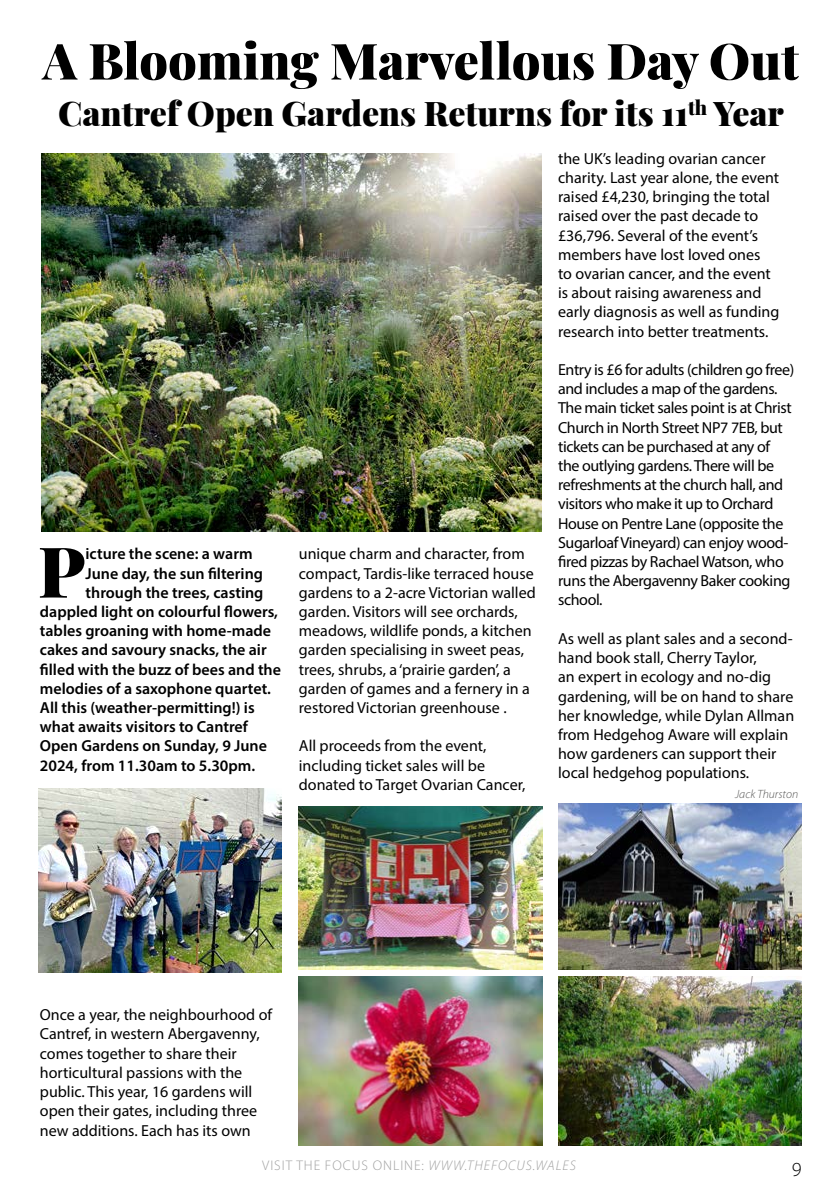
<style>
.page{position:relative;width:840px;height:1191px;background:#fff}
.page>*{position:absolute;margin:0;border:0;box-sizing:border-box;transform-origin:0 0}
.t1{font:900 70.2px "Playfair Display";color:#000}
.t2{font:900 50px "Playfair Display";color:#000}
.t3{font:900 34px "Playfair Display";color:#000}
.t4{font:300 20px "Myriad Pro";color:#000}
.t5{font:16px/19.2px "Myriad Pro";color:#000}
.t6{font:16px/19.2px "Myriad Pro";letter-spacing:-.025em;color:#000}
.t7{font:600 16px "Myriad Pro";color:#000}
.t8{font:300 14px "Myriad Pro";letter-spacing:.07em;color:#9f9f9f}
.t9{font:italic 300 12px "Myriad Pro";color:#575756}
.s1{font-style:italic}
</style>
<div class="page">
<img style="left:41px;top:153px;width:499px;height:378px">
<img style="left:38px;top:788px;width:244px;height:184px">
<img style="left:558px;top:804px;width:243px;height:165px">
<img style="left:299px;top:806px;width:243px;height:163px">
<img style="left:299px;top:976px;width:243px;height:169px">
<img style="left:558px;top:976px;width:243px;height:169px">
<h2 class="t2" style="left:43px;top:21px;width:757px">A Blooming Marvellous Day Out</h2>
<h3 class="t3" style="left:58px;top:86px;width:727px">Cantref Open Gardens Returns for its 11<sup>th</sup> Year</h3>
<p class="t5" style="left:557px;top:148px;width:222px">the UK’s leading ovarian cancer charity. Last year alone, the event raised £4,230, bringing the total raised over the past decade to £36,796. Several of the event’s members have lost loved ones<br>to ovarian cancer, and the event is about raising awareness and early diagnosis as well as funding research into better treatments.</p>
<p class="t6" style="left:557px;top:360px;width:237px">Entry is £6 for adults (children go free) and includes a map of the gardens.<br>The main ticket sales point is at Christ Church in North Street NP7 7EB, but tickets can be purchased at any of the outlying gardens. There will be refreshments at the church hall, and visitors who make it up to Orchard House on Pentre Lane (opposite the Sugarloaf Vineyard) can enjoy wood&shy;fired pizzas by Rachael Watson, who runs the Abergavenny Baker cooking school.</p>
<p class="t5" style="left:557px;top:628px;width:237px">As well as plant sales and a second&shy;hand book stall, Cherry Taylor,<br>an expert in ecology and no-dig gardening, will be on hand to share her knowledge, while Dylan Allman from Hedgehog Aware will explain how gardeners can support their local hedgehog populations.</p>
<p class="t9" style="left:734px;top:786px;width:64px">Jack Thurston</p>
<p class="t5" style="left:299px;top:544px;width:238px">unique charm and character, from compact, Tardis-like terraced house gardens to a 2-acre Victorian walled garden. Visitors will see orchards, meadows, wildlife ponds, a kitchen garden specialising in sweet peas, trees, shrubs, a ‘prairie garden’, a garden of games and a fernery in a restored Victorian greenhouse .</p>
<p class="t5" style="left:299px;top:736px;width:228px">All proceeds from the event, including ticket sales will be donated to Target Ovarian Cancer,</p>
<h1 class="t1" style="left:38px;top:516px;width:49px">P</h1>
<p class="t7" style="left:85px;top:544px;width:168px">icture the scene: a warm</p>
<p class="t7" style="left:85px;top:563px;width:179px">June day, the sun filtering</p>
<p class="t7" style="left:85px;top:582px;width:179px">through the trees, casting</p>
<p class="t7" style="left:40px;top:601px;width:239px">dappled light on colourful flowers,</p>
<p class="t7" style="left:40px;top:620px;width:233px">tables groaning with home-made</p>
<p class="t7" style="left:40px;top:640px;width:228px">cakes and savoury snacks, the air</p>
<p class="t7" style="left:40px;top:659px;width:242px">filled with the buzz of bees and the</p>
<p class="t7" style="left:40px;top:678px;width:232px">melodies of a saxophone quartet.</p>
<p class="t7" style="left:40px;top:697px;width:216px">All this (weather-permitting!) is</p>
<p class="t7" style="left:40px;top:716px;width:209px">what awaits visitors to Cantref</p>
<p class="t7" style="left:40px;top:736px;width:228px">Open Gardens on Sunday, 9 June</p>
<p class="t7" style="left:40px;top:755px;width:217px">2024, from 11.30am to 5.30pm.</p>
<p class="t5" style="left:40px;top:1005px;width:234px">Once a year, the neighbourhood of<br>Cantref, in western Abergavenny, comes together to share their horticultural passions with the public. This year, 16 gardens will open their gates, including three new additions. Each has its own</p>
<p class="t8" style="left:262px;top:1157px;width:315px">VISIT THE FOCUS ONLINE: <span class="s1">WWW.THEFOCUS.WALES</span></p>
<p class="t4" style="left:791px;top:1156px;width:11px">9</p>
</div>
